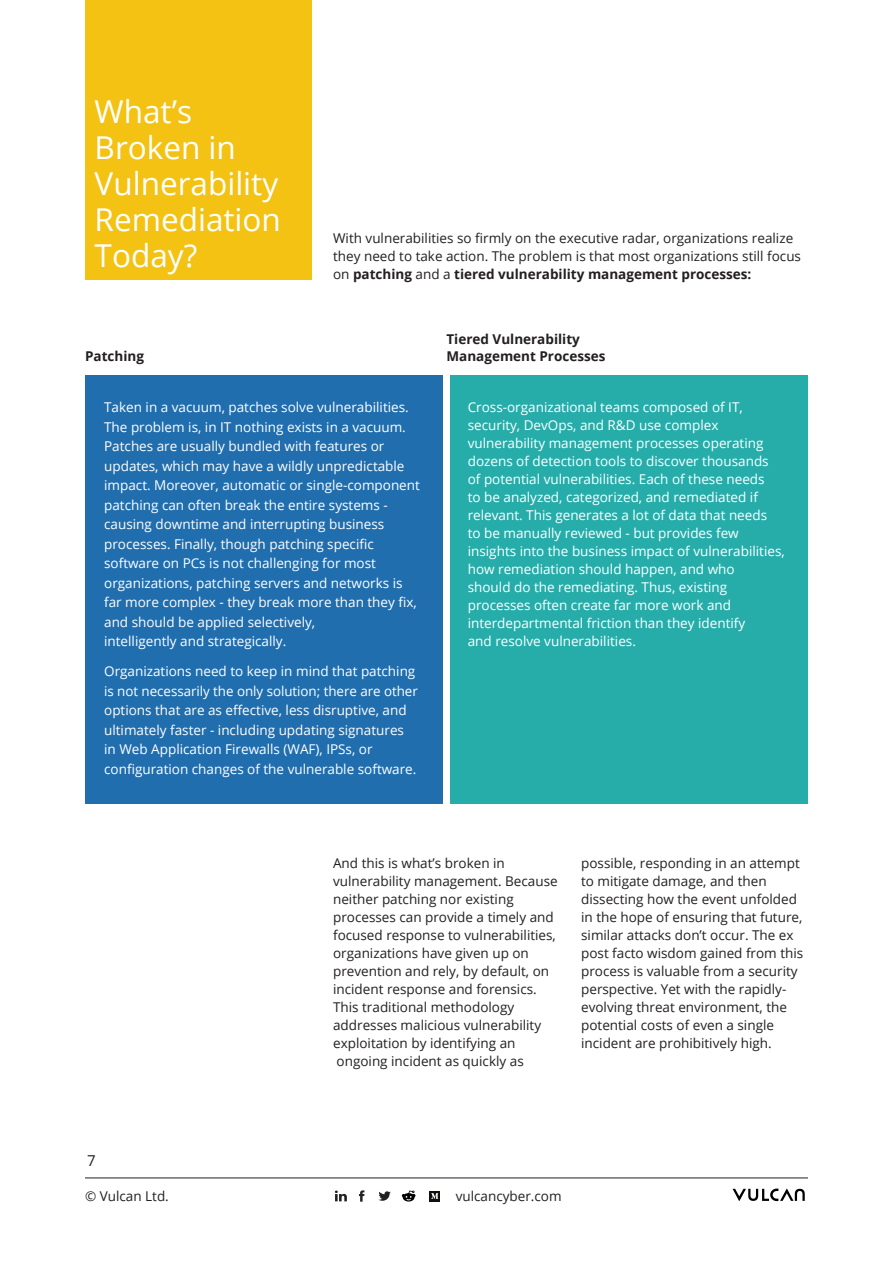
<style>
.page{position:relative;width:893px;height:1263px;background:#fff}
.page>*{position:absolute;margin:0;border:0;box-sizing:border-box;transform-origin:0 0}
.t1{font:31.5px/36px "Open Sans";color:#fff}
.t2{font:15px "Open Sans";color:#231f20}
.Body{font:13.5px/19.5px "Open Sans";color:#fff}
.Body-2{font:13.5px/18px "Open Sans";color:#231f20}
.t3{font:700 13.5px/16.5px "Open Sans";color:#231f20}
.s1{font-weight:700}
</style>
<div class="page">
<svg style="left:335px;top:1190px;width:12px;height:11px"></svg>
<svg style="left:378px;top:1191px;width:13px;height:10px"></svg>
<svg style="left:359px;top:1190px;width:5px;height:12px"></svg>
<hr style="left:85px;top:1178px;width:723px;height:1px;background:#231f20">
<svg style="left:733px;top:1188px;width:72px;height:13px"></svg>
<div style="left:429px;top:1191px;width:11px;height:10px;background:#120f0d"></div>
<svg style="left:431px;top:1193px;width:7px;height:6px"></svg>
<svg style="left:402px;top:1190px;width:13px;height:11px"></svg>
<div style="left:85px;top:375px;width:357px;height:428px;background:#216eae"></div>
<div style="left:451px;top:375px;width:357px;height:428px;background:#26adaa"></div>
<div style="left:85px;top:0;width:227px;height:279px;background:#f3c213"></div>
<p class="t1" style="left:95px;top:93px;width:188px">What’s<br>Broken in<br>Vulnerability<br>Remediation<br>Today?</p>
<p class="t3" style="left:85px;top:347px;width:60px">Patching</p>
<p class="Body-2" style="left:333px;top:229px;width:469px">With vulnerabilities so firmly on the executive radar, organizations realize they need to take action. The problem is that most organizations still focus on <span class="s1">patching</span> and a <span class="s1">tiered vulnerability management processes:</span></p>
<p class="t3" style="left:446px;top:331px;width:160px">Tiered Vulnerability<br>Management Processes</p>
<p class="Body" style="left:104px;top:397px;width:306px">Taken in a vacuum, patches solve vulnerabilities.</p>
<p class="Body" style="left:104px;top:417px;width:317px">The problem is, in IT nothing exists in a vacuum.<br>Patches are usually bundled with features or updates, which may have a wildly unpredictable impact. Moreover, automatic or single-component patching can often break the entire systems - causing downtime and interrupting business processes. Finally, though patching specific software on PCs is not challenging for most organizations, patching servers and networks is far more complex - they break more than they fix, and should be applied selectively,<br>intelligently and strategically.</p>
<p class="Body" style="left:104px;top:661px;width:315px">Organizations need to keep in mind that patching is not necessarily the only solution; there are other options that are as effective, less disruptive, and ultimately faster - including updating signatures in Web Application Firewalls (WAF), IPSs, or configuration changes of the vulnerable software.</p>
<p class="Body" style="left:468px;top:398px;width:318px;line-height:18px">Cross-organizational teams composed of IT, security, DevOps, and R&amp;D use complex vulnerability management processes operating dozens of detection tools to discover thousands of potential vulnerabilities. Each of these needs<br>to be analyzed, categorized, and remediated if relevant. This generates a lot of data that needs<br>to be manually reviewed - but provides few insights into the business impact of vulnerabilities, how remediation should happen, and who<br>should do the remediating. Thus, existing processes often create far more work and interdepartmental friction than they identify<br>and resolve vulnerabilities.</p>
<p class="Body-2" style="left:333px;top:854px;width:226px">And this is what’s broken in vulnerability management. Because neither patching nor existing processes can provide a timely and focused response to vulnerabilities, organizations have given up on prevention and rely, by default, on incident response and forensics.<br>This traditional methodology addresses malicious vulnerability exploitation by identifying an</p>
<p class="Body-2" style="left:337px;top:1052px;width:189px">ongoing incident as quickly as</p>
<p class="Body-2" style="left:581px;top:854px;width:224px">possible, responding in an attempt to mitigate damage, and then dissecting how the event unfolded in the hope of ensuring that future, similar attacks don’t occur. The ex post facto wisdom gained from this process is valuable from a security perspective. Yet with the rapidly&shy;evolving threat environment, the potential costs of even a single incident are prohibitively high.</p>
<p class="t2" style="left:87px;top:1150px;width:10px">7</p>
<p class="Body-2" style="left:85px;top:1186px;width:85px">© Vulcan Ltd.</p>
<p class="Body-2" style="left:456px;top:1186px;width:108px">vulcancyber.com</p>
</div>
